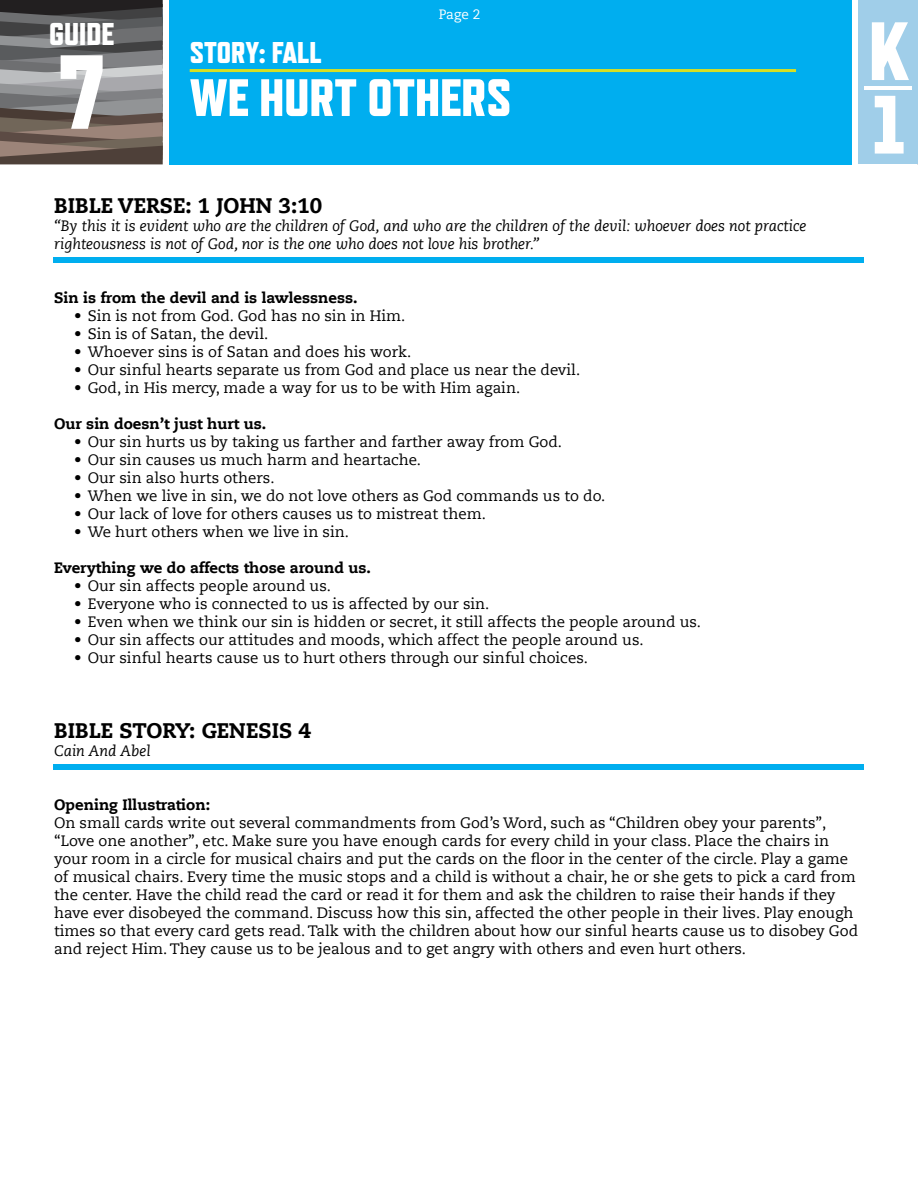
<style>
.page{position:relative;width:918px;height:1188px;background:#fff}
.page>*{position:absolute;margin:0;border:0;box-sizing:border-box;transform-origin:0 0}
.t1{font:800 105px "Refrigerator Deluxe";color:#fff}
.t2{font:800 82.5px/73.5px "Refrigerator Deluxe";color:#fff}
.t3{font:800 52.5px "Refrigerator Deluxe";color:#fff}
.t4{font:800 31.5px "Refrigerator Deluxe";color:#fff}
.t5{font:800 30px "Refrigerator Deluxe";color:#fff}
.t6{font:800 21px "Caecilia LT Std";color:#000}
.t7{font:15px/18px "Caecilia LT Std";color:#000}
.t8{font:italic 15px/18px "Caecilia LT Std";color:#000}
.t9{font:800 15px "Caecilia LT Std";color:#000}
.t10{font:13.5px "Caecilia LT Std";color:#fff}
</style>
<div class="page">
<svg style="left:0;top:0;width:163px;height:164px;background:#706b6a"></svg>
<div style="left:169px;top:0;width:682px;height:164px;background:#00aeef"></div>
<hr style="left:190px;top:69px;width:606px;height:3px;background:#d7df23">
<div style="left:858px;top:0;width:60px;height:164px;background:#a0cee9"></div>
<hr style="left:865px;top:86px;width:47px;height:4px;background:#fff">
<div style="left:54px;top:257px;width:810px;height:5px;background:#00aeef"></div>
<div style="left:54px;top:764px;width:810px;height:5px;background:#00aeef"></div>
<h3 class="t4" style="left:49px;top:16px;width:67px">GUIDE</h3>
<h1 class="t1" style="left:59px;top:30px;width:49px">7</h1>
<p class="t10" style="left:439px;top:6px;width:43px">Page 2</p>
<h3 class="t5" style="left:190px;top:35px;width:133px">STORY: FALL</h3>
<h3 class="t3" style="left:190px;top:66px;width:323px">WE HURT OTHERS</h3>
<h3 class="t6" style="left:54px;top:192px;width:270px">BIBLE VERSE: 1 JOHN 3:10</h3>
<p class="t8" style="left:54px;top:217px;width:754px">“By this it is evident who are the children of God, and who are the children of the devil: whoever does not practice righteousness is not of God, nor is the one who does not love his brother.”</p>
<p class="t9" style="left:54px;top:288px;width:305px">Sin is from the devil and is lawlessness.</p>
<p class="t7" style="left:74px;top:307px;width:332px">• Sin is not from God. God has no sin in Him.</p>
<p class="t7" style="left:74px;top:325px;width:195px">• Sin is of Satan, the devil.</p>
<p class="t7" style="left:74px;top:343px;width:338px">• Whoever sins is of Satan and does his work.</p>
<p class="t7" style="left:74px;top:361px;width:507px">• Our sinful hearts separate us from God and place us near the devil.</p>
<p class="t7" style="left:74px;top:379px;width:447px">• God, in His mercy, made a way for us to be with Him again.</p>
<p class="t9" style="left:54px;top:414px;width:214px">Our sin doesn’t just hurt us.</p>
<p class="t7" style="left:74px;top:433px;width:489px">• Our sin hurts us by taking us farther and farther away from God.</p>
<p class="t7" style="left:74px;top:451px;width:348px">• Our sin causes us much harm and heartache.</p>
<p class="t7" style="left:74px;top:469px;width:202px">• Our sin also hurts others.</p>
<p class="t7" style="left:74px;top:487px;width:533px">• When we live in sin, we do not love others as God commands us to do.</p>
<p class="t7" style="left:74px;top:505px;width:413px">• Our lack of love for others causes us to mistreat them.</p>
<p class="t7" style="left:74px;top:523px;width:276px">• We hurt others when we live in sin.</p>
<p class="t9" style="left:54px;top:558px;width:318px">Everything we do affects those around us.</p>
<p class="t7" style="left:74px;top:577px;width:258px">• Our sin affects people around us.</p>
<p class="t7" style="left:74px;top:595px;width:417px">• Everyone who is connected to us is affected by our sin.</p>
<p class="t7" style="left:74px;top:613px;width:628px">• Even when we think our sin is hidden or secret, it still affects the people around us.</p>
<p class="t7" style="left:74px;top:631px;width:571px">• Our sin affects our attitudes and moods, which affect the people around us.</p>
<p class="t7" style="left:74px;top:649px;width:515px">• Our sinful hearts cause us to hurt others through our sinful choices.</p>
<h2 class="t2" style="left:869px;top:13px;width:41px">K<br>1</h2>
<h3 class="t6" style="left:54px;top:718px;width:258px">BIBLE STORY: GENESIS 4</h3>
<p class="t8" style="left:54px;top:742px;width:98px">Cain And Abel</p>
<p class="t9" style="left:54px;top:796px;width:158px">Opening Illustration:</p>
<p class="t7" style="left:54px;top:814px;width:806px">On small cards write out several commandments from God’s Word, such as “Children obey your parents”, “Love one another”, etc. Make sure you have enough cards for every child in your class. Place the chairs in your room in a circle for musical chairs and put the cards on the floor in the center of the circle. Play a game of musical chairs. Every time the music stops and a child is without a chair, he or she gets to pick a card from the center. Have the child read the card or read it for them and ask the children to raise their hands if they have ever disobeyed the command. Discuss how this sin, affected the other people in their lives. Play enough times so that every card gets read. Talk with the children about how our sinful hearts cause us to disobey God and reject Him. They cause us to be jealous and to get angry with others and even hurt others.</p>
</div>
